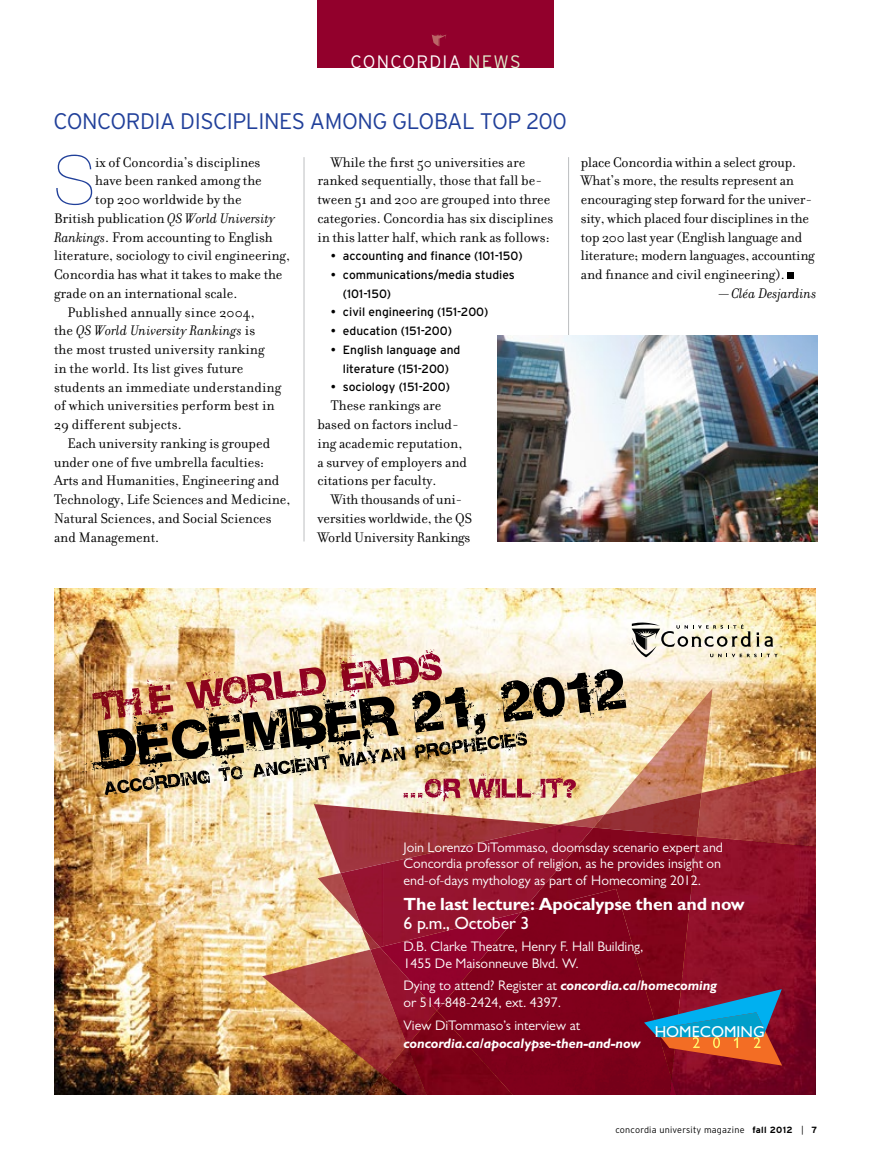
<style>
.page{position:relative;width:878px;height:1161px;background:#fff}
.page>*{position:absolute;margin:0;border:0;box-sizing:border-box;transform-origin:0 0}
.t1{font:200 67.5px "Helvetica Neue";color:#21409a}
.t2{font:300 22.5px "Interstate";letter-spacing:-.02em;color:#21409a}
.t3{font:300 18px "Interstate";letter-spacing:.065em;color:#fff}
.t4{font:700 17.7px "Gill Sans MT Pro";letter-spacing:-.01em;color:#fff}
.t5{font:500 17.7px "Gill Sans MT Pro";letter-spacing:-.01em;color:#fff}
.t6{font:500 15.9px "Gill Sans MT Pro";color:#fff}
.t7{font:15px/18.8px "Filosofia";color:#000}
.t8{font:italic 15px "Filosofia";letter-spacing:.01em;color:#000}
.t9{font:13.95px/16.6px "Gill Sans MT Pro";color:#fff}
.t10{font:italic 700 13.95px "Gill Sans MT Pro";color:#fff}
.t11{font:12px/18.8px "Interstate";color:#000}
.t12{font:300 9px "Interstate";letter-spacing:.025em;color:#000}
.s1{color:#e0eece}
.s2{font-style:italic}
.s3{font-style:normal}
.s4{font-weight:700;font-style:italic}
.s5{font-weight:700}
</style>
<div class="page">
<img style="left:54px;top:588px;width:761px;height:507px">
<svg style="left:631px;top:623px;width:146px;height:34px"></svg>
<img style="left:104px;top:775px;width:214px;height:27px">
<img style="left:82px;top:669px;width:544px;height:106px">
<img style="left:420px;top:650px;width:20px;height:14px">
<img style="left:135px;top:690px;width:211px;height:26px">
<img style="left:314px;top:804px;width:56px;height:146px">
<img style="left:318px;top:768px;width:497px;height:158px">
<img style="left:383px;top:825px;width:173px;height:87px">
<img style="left:556px;top:825px;width:37px;height:3px">
<img style="left:686px;top:836px;width:129px;height:259px">
<img style="left:340px;top:864px;width:44px;height:83px">
<img style="left:677px;top:1079px;width:9px;height:16px">
<img style="left:262px;top:950px;width:120px;height:125px">
<img style="left:370px;top:947px;width:37px;height:98px">
<img style="left:380px;top:912px;width:57px;height:99px">
<img style="left:671px;top:1079px;width:6px;height:16px">
<img style="left:604px;top:688px;width:108px;height:126px">
<img style="left:593px;top:793px;width:108px;height:43px">
<img style="left:521px;top:828px;width:176px;height:251px">
<img style="left:362px;top:1075px;width:20px;height:20px">
<img style="left:382px;top:1045px;width:25px;height:50px">
<img style="left:407px;top:1011px;width:30px;height:84px">
<img style="left:437px;top:889px;width:234px;height:206px">
<svg style="left:644px;top:989px;width:138px;height:77px;background:#6b5564"></svg>
<svg style="left:787px;top:273px;width:6px;height:6px"></svg>
<hr style="left:304px;top:157px;width:1px;height:385px;background:#bcbec0">
<hr style="left:568px;top:157px;width:1px;height:385px;background:#bcbec0">
<div style="left:317px;top:0;width:237px;height:68px;background:#92002c"></div>
<svg style="left:432px;top:34px;width:14px;height:12px"></svg>
<img style="left:497px;top:335px;width:320px;height:206px">
<p class="t3" style="left:350px;top:51px;width:172px">CONCORDIA <span class="s1">N EWS</span></p>
<h2 class="t2" style="left:53px;top:108px;width:515px">CONCORDIA DISCIPLIN ES AMONG GLOBAL TOP 200</h2>
<h1 class="t1" style="left:54px;top:141px;width:43px">S</h1>
<p class="t7" style="left:95px;top:153px;width:167px">ix of Concordia’s disciplines</p>
<p class="t7" style="left:95px;top:171px;width:168px">have been ranked among the</p>
<p class="t7" style="left:95px;top:190px;width:148px">top 200 worldwide by the</p>
<p class="t7" style="left:54px;top:209px;width:222px">British publication <span class="s2">QS World University</span></p>
<p class="t7" style="left:54px;top:228px;width:220px"><span class="s2">Rankings</span>. From accounting to English</p>
<p class="t7" style="left:54px;top:246px;width:237px">literature, sociology to civil engineering,</p>
<p class="t7" style="left:54px;top:265px;width:230px">Concordia has what it takes to make the</p>
<p class="t7" style="left:54px;top:284px;width:185px">grade on an international scale.</p>
<p class="t7" style="left:68px;top:303px;width:189px">Published annually since 2004,</p>
<p class="t8" style="left:54px;top:323px;width:203px"><span class="s3">the</span> QS World University Rankings <span class="s3">is</span></p>
<p class="t7" style="left:54px;top:340px;width:212px">the most trusted university ranking</p>
<p class="t7" style="left:54px;top:359px;width:191px">in the world. Its list gives future</p>
<p class="t7" style="left:54px;top:378px;width:229px">students an immediate understanding</p>
<p class="t7" style="left:54px;top:396px;width:222px">of which universities perform best in</p>
<p class="t7" style="left:54px;top:415px;width:129px">29 different subjects.</p>
<p class="t7" style="left:68px;top:434px;width:204px">Each university ranking is grouped</p>
<p class="t7" style="left:54px;top:453px;width:212px">under one of five umbrella faculties:</p>
<p class="t7" style="left:54px;top:471px;width:227px">Arts and Humanities, Engineering and</p>
<p class="t7" style="left:54px;top:490px;width:238px">Technology, Life Sciences and Medicine,</p>
<p class="t7" style="left:54px;top:509px;width:219px">Natural Sciences, and Social Sciences</p>
<p class="t7" style="left:54px;top:528px;width:107px">and Management.</p>
<p class="t7" style="left:317px;top:153px;width:237px;text-indent:13px">While the first 50 universities are ranked sequentially, those that fall be&shy;tween 51 and 200 are grouped into three categories. Concordia has six disciplines in this latter half, which rank as follows:</p>
<p class="t11" style="left:331px;top:247px;width:193px">• accounting and finance (101-150)</p>
<p class="t11" style="left:343px;top:265px;width:173px;text-indent:-12px">• communications/media studies (101-150)</p>
<p class="t11" style="left:331px;top:303px;width:159px">• civil engineering (151-200)</p>
<p class="t11" style="left:331px;top:322px;width:123px">• education (151-200)</p>
<p class="t11" style="left:331px;top:340px;width:131px;text-align:center">• English language and literature (151-200)</p>
<p class="t11" style="left:331px;top:378px;width:120px">• sociology (151-200)</p>
<p class="t7" style="left:317px;top:396px;width:151px;text-indent:14px">These rankings are based on factors includ&shy;ing academic reputation, a survey of employers and citations per faculty.</p>
<p class="t7" style="left:317px;top:490px;width:156px;text-align:center">With thousands of uni&shy;versities worldwide, the QS<br>World University Rankings</p>
<p class="t7" style="left:580px;top:153px;width:235px">place Concordia within a select group.<br>What’s more, the results represent an encouraging step forward for the univer&shy;sity, which placed four disciplines in the top 200 last year (English language and literature; modern languages, accounting and finance and civil engineering).</p>
<p class="t8" style="left:719px;top:285px;width:99px">— Cléa Desjardins</p>
<p class="t9" style="left:403px;top:839px;width:321px">Join Lorenzo DiTommaso, doomsday scenario expert and<br>Concordia professor of religion, as he provides insight on end-of-days mythology as part of Homecoming 2012.</p>
<p class="t4" style="left:403px;top:893px;width:343px">The last lecture: Apocalypse then and now</p>
<p class="t5" style="left:403px;top:912px;width:127px">6 p.m., October 3</p>
<p class="t9" style="left:403px;top:938px;width:241px">D.B. Clarke Theatre, Henry F. Hall Building,<br>1455 De Maisonneuve Blvd. W.</p>
<p class="t9" style="left:403px;top:977px;width:315px">Dying to attend? Register at <span class="s4">concordia.ca/homecoming </span>or 514-848-2424, ext. 4397.</p>
<p class="t9" style="left:403px;top:1016px;width:178px">View DiTommaso’s interview at</p>
<p class="t10" style="left:403px;top:1034px;width:238px">concordia.ca/apocalypse-then-and-now</p>
<p class="t6" style="left:654px;top:1022px;width:111px">HOMECOMING</p>
<p class="t12" style="left:615px;top:1125px;width:203px">concordia university magazine <span class="s5">fall 2012</span> | <span class="s5">7</span></p>
</div>
